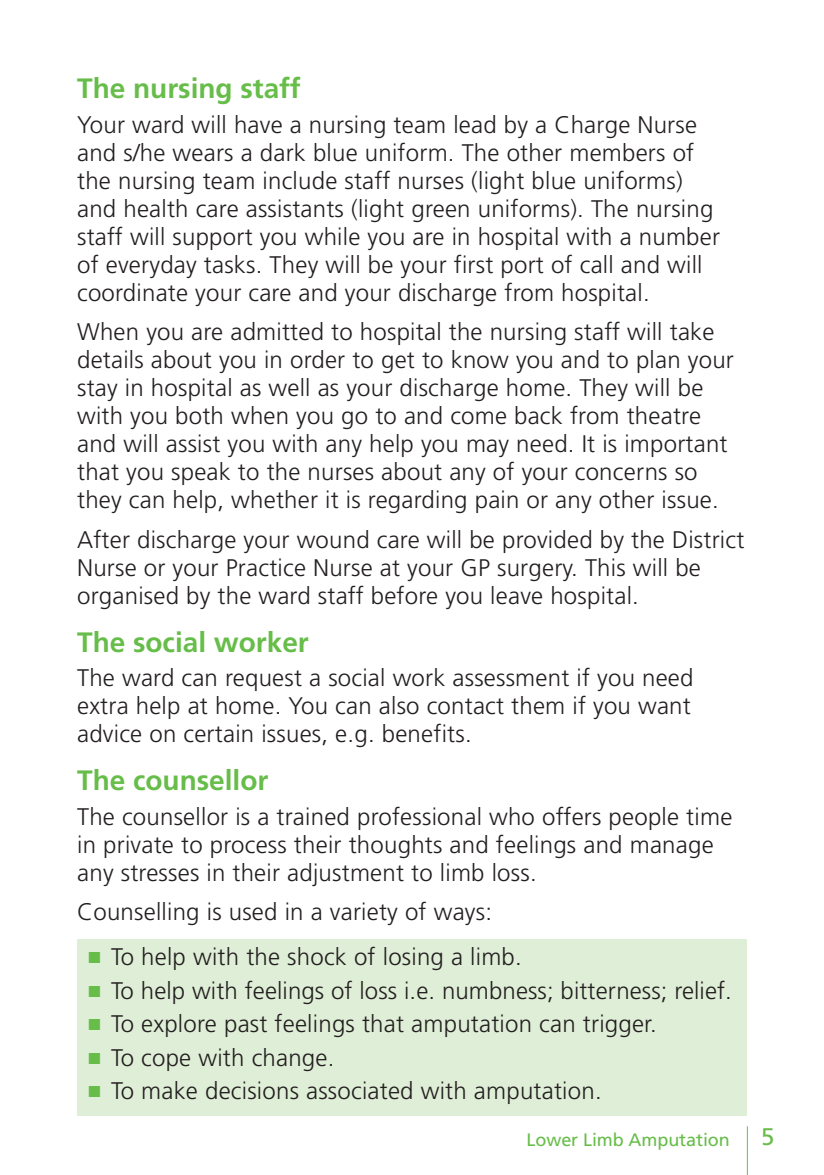
<style>
.page{position:relative;width:824px;height:1175px;background:#fff}
.page>*{position:absolute;margin:0;border:0;box-sizing:border-box;transform-origin:0 0}
.t1{font:700 28px "Frutiger";color:#67bd49}
.t2{font:300 24px/28px "Frutiger";letter-spacing:.01em;color:#231f20}
.t3{font:24px "Frutiger";color:#67bd49}
.t4{font:18px "Frutiger";letter-spacing:-.005em;color:#67bd49}
</style>
<div class="page">
<div style="left:77px;top:938px;width:669px;height:177px;background:#dfeed6"></div>
<hr style="left:746px;top:1126px;width:1px;height:49px;background:#67bd49">
<p class="t1" style="left:77px;top:72px;width:225px">The nursing staff</p>
<p class="t2" style="left:77px;top:111px;width:644px">Your ward will have a nursing team lead by a Charge Nurse and s/he wears a dark blue uniform. The other members of the nursing team include staff nurses (light blue uniforms) and health care assistants (light green uniforms). The nursing staff will support you while you are in hospital with a number of everyday tasks. They will be your first port of call and will coordinate your care and your discharge from hospital.</p>
<p class="t2" style="left:77px;top:318px;width:658px">When you are admitted to hospital the nursing staff will take details about you in order to get to know you and to plan your stay in hospital as well as your discharge home. They will be with you both when you go to and come back from theatre and will assist you with any help you may need. It is important that you speak to the nurses about any of your concerns so they can help, whether it is regarding pain or any other issue.</p>
<p class="t2" style="left:77px;top:526px;width:668px">After discharge your wound care will be provided by the District<br>Nurse or your Practice Nurse at your GP surgery. This will be organised by the ward staff before you leave hospital.</p>
<p class="t1" style="left:77px;top:625px;width:233px">The social worker</p>
<p class="t2" style="left:77px;top:664px;width:617px;text-align:justify">The ward can request a social work assessment if you need extra help at home. You can also contact them if you want advice on certain issues, e.g. benefits.</p>
<p class="t1" style="left:77px;top:764px;width:193px">The counsellor</p>
<p class="t2" style="left:77px;top:803px;width:656px">The counsellor is a trained professional who offers people time in private to process their thoughts and feelings and manage any stresses in their adjustment to limb loss.</p>
<p class="t2" style="left:111px;top:890px;width:412px;line-height:45px;text-indent:-34px">Counselling is used in a variety of ways:<br>To help with the shock of losing a limb.</p>
<p class="t2" style="left:111px;top:974px;width:622px;line-height:33.4px">To help with feelings of loss i.e. numbness; bitterness; relief.<br>To explore past feelings that amputation can trigger.<br>To cope with change.<br>To make decisions associated with amputation.</p>
<p class="t4" style="left:526px;top:1129px;width:205px">Lower Limb Amputation</p>
<p class="t3" style="left:760px;top:1123px;width:15px">5</p>
</div>
